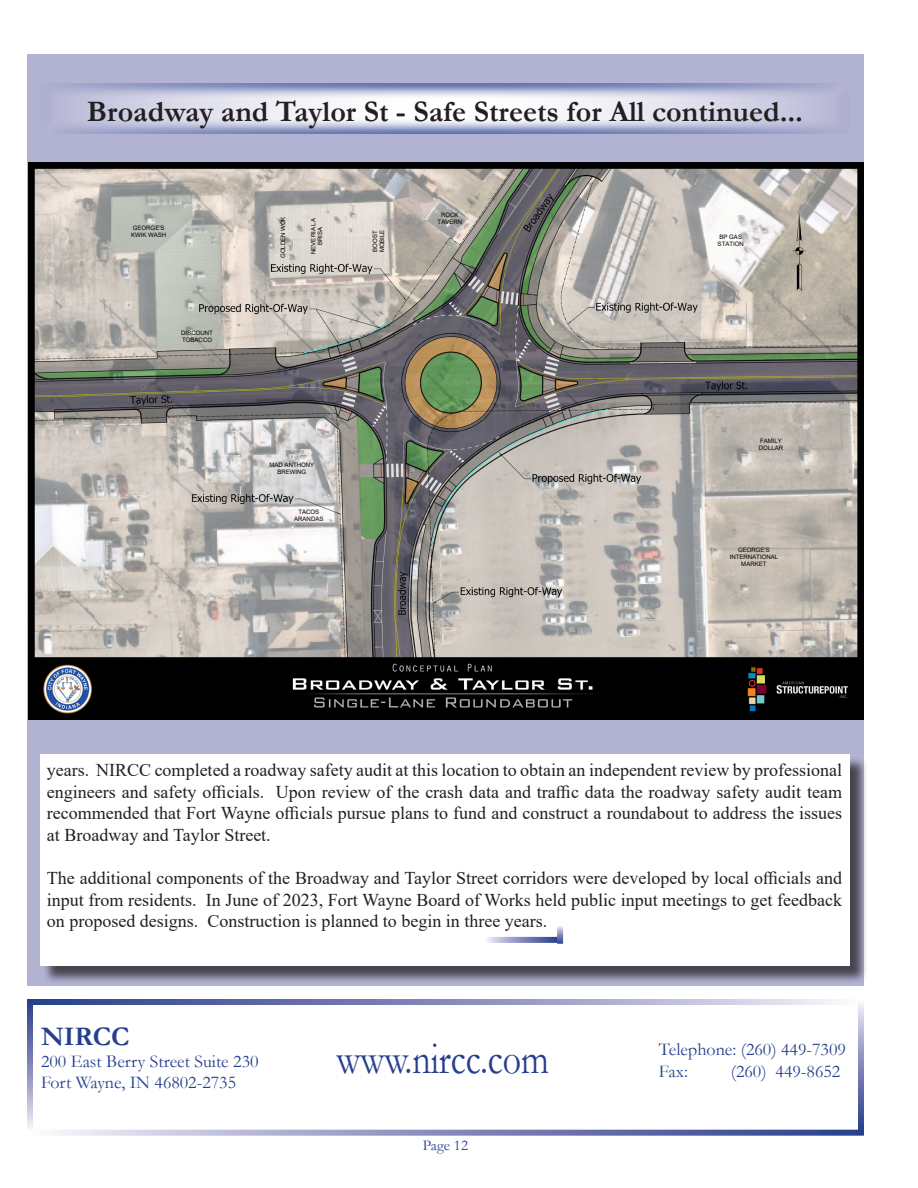
<style>
.page{position:relative;width:918px;height:1188px;background:#fff}
.page>*{position:absolute;margin:0;border:0;box-sizing:border-box;transform-origin:0 0}
.t1{font:45px "Garamond";color:#253f8e;scale:.8 1}
.t2{font:700 30px "Garamond";color:#231f20}
.t3{font:700 27px "Garamond";color:#253f8e}
.t4{font:18px/21.6px "Times New Roman";color:#231f20;text-align:justify}
.t5{font:18px "Garamond";color:#253f8e}
.t6{font:15px "Garamond";color:#253f8e}
.t7{font:6px/6.9px "Arial";color:#000;text-align:center}
</style>
<div class="page">
<div style="left:27px;top:54px;width:837px;height:932px;background:#b2b2d3"></div>
<div style="left:42px;top:756px;width:827px;height:228px;background:#231f20;opacity:.75"></div>
<div style="left:40px;top:754px;width:810px;height:212px;background:#fff"></div>
<svg style="left:57px;top:1130px;width:807px;height:6px;background:#8d93c0"></svg>
<svg style="left:33px;top:999px;width:802px;height:6px;background:#878dbd"></svg>
<svg style="left:27px;top:999px;width:6px;height:129px"></svg>
<svg style="left:858px;top:1003px;width:6px;height:128px"></svg>
<svg style="left:67px;top:83px;width:757px;height:51px"></svg>
<img style="left:28px;top:162px;width:836px;height:557px">
<svg style="left:487px;top:937px;width:70px;height:6px"></svg>
<svg style="left:557px;top:926px;width:6px;height:18px"></svg>
<p class="t2" style="left:87px;top:91px;width:718px">Broadway and Taylor St - Safe Streets for All continued...</p>
<p class="t7" style="left:131px;top:225px;width:37px;text-align:left">GEORGE'S<br>KWIK WASH</p>
<p class="t7" style="left:181px;top:329px;width:33px;text-align:left">DISCOUNT<br>TOBACCO</p>
<p class="t7" style="left:279px;top:258px;width:43px;rotate:-90deg">GOLDEN WOK</p>
<p class="t7" style="left:310px;top:254px;width:37px;rotate:-90deg">NEVERIA LA<br>BRISA</p>
<p class="t7" style="left:372px;top:252px;width:24px;text-align:left;rotate:-90deg">BOOST<br>MOBILE</p>
<p class="t7" style="left:438px;top:212px;width:26px">ROCK<br>TAVERN</p>
<p class="t7" style="left:270px;top:461px;width:46px">MAD ANTHONY<br>BREWING</p>
<p class="t7" style="left:294px;top:508px;width:31px">TACOS<br>ARANDAS</p>
<p class="t7" style="left:718px;top:233px;width:28px">BP GAS<br>STATION</p>
<p class="t7" style="left:759px;top:437px;width:26px;text-align:left">FAMILY<br>DOLLAR</p>
<p class="t7" style="left:730px;top:547px;width:50px">GEORGE'S<br>INTERNATIONAL<br>MARKET</p>
<p class="t4" style="left:47px;top:759px;width:797px">years. NIRCC completed a roadway safety audit at this location to obtain an independent review by professional engineers and safety officials. Upon review of the crash data and traffic data the roadway safety audit team recommended that Fort Wayne officials pursue plans to fund and construct a roundabout to address the issues at Broadway and Taylor Street.</p>
<p class="t4" style="left:47px;top:867px;width:797px">The additional components of the Broadway and Taylor Street corridors were developed by local officials and input from residents. In June of 2023, Fort Wayne Board of Works held public input meetings to get feedback on proposed designs. Construction is planned to begin in three years.</p>
<p class="t3" style="left:41px;top:1018px;width:90px">NIRCC</p>
<p class="t5" style="left:41px;top:1049px;width:219px">200 East Berry Street Suite 230</p>
<p class="t5" style="left:41px;top:1071px;width:197px">Fort Wayne, IN 46802-2735</p>
<p class="t1" style="left:337px;top:1028px;width:267px">www.nircc.com</p>
<p class="t6" style="left:423px;top:1135px;width:47px">Page 12</p>
<p class="t5" style="left:659px;top:1037px;width:189px">Telephone: (260) 449-7309</p>
<p class="t5" style="left:659px;top:1059px;width:31px">Fax:</p>
<p class="t5" style="left:731px;top:1059px;width:111px">(260) 449-8652</p>
</div>
